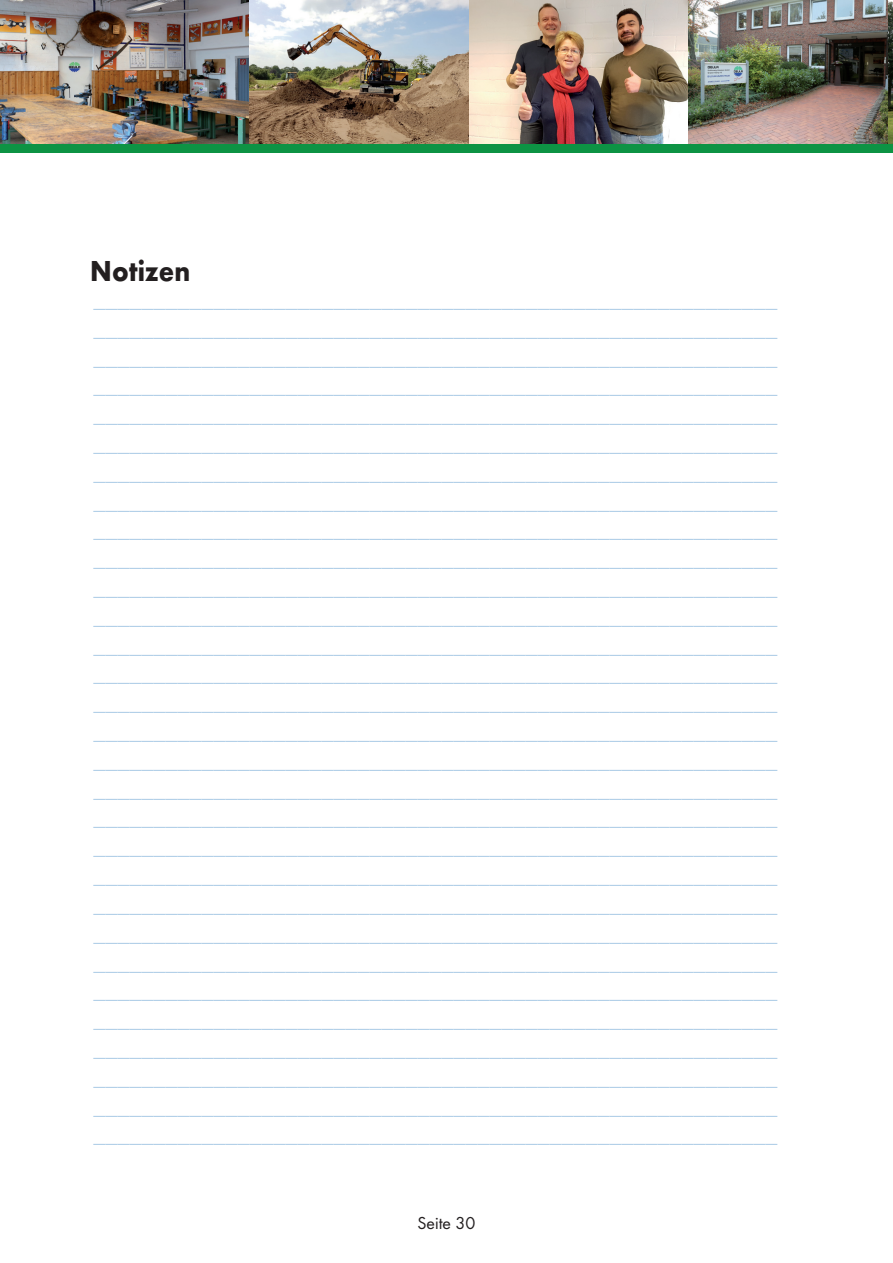
<style>
.page{position:relative;width:893px;height:1263px;background:#fff}
.page>*{position:absolute;margin:0;border:0;box-sizing:border-box;transform-origin:0 0}
.t1{font:700 30px "Futura";color:#231f20;scale:.9 1}
.t2{font:24px/28.8px "Times";color:#b3d0e8;text-align:justify}
.t3{font:18px "Futura Boo";color:#231f20}
</style>
<div class="page">
<img style="left:0;top:0;width:688px;height:145px">
<img style="left:688px;top:0;width:201px;height:145px">
<img style="left:889px;top:1px;width:4px;height:144px">
<div style="left:0;top:145px;width:893px;height:8px;background:#0d9344"></div>
<p class="t1" style="left:90px;top:252px;width:113px">Notizen</p>
<p class="t2" style="left:94px;top:284px;width:685px">_________________________________________________________ _________________________________________________________ _________________________________________________________ _________________________________________________________ _________________________________________________________ _________________________________________________________ _________________________________________________________ _________________________________________________________ _________________________________________________________ _________________________________________________________ _________________________________________________________ _________________________________________________________ _________________________________________________________ _________________________________________________________ _________________________________________________________ _________________________________________________________ _________________________________________________________ _________________________________________________________ _________________________________________________________ _________________________________________________________ _________________________________________________________ _________________________________________________________ _________________________________________________________ _________________________________________________________ _________________________________________________________ _________________________________________________________ _________________________________________________________ _________________________________________________________ _________________________________________________________ _________________________________________________________</p>
<p class="t3" style="left:418px;top:1212px;width:59px">Seite 30</p>
</div>
